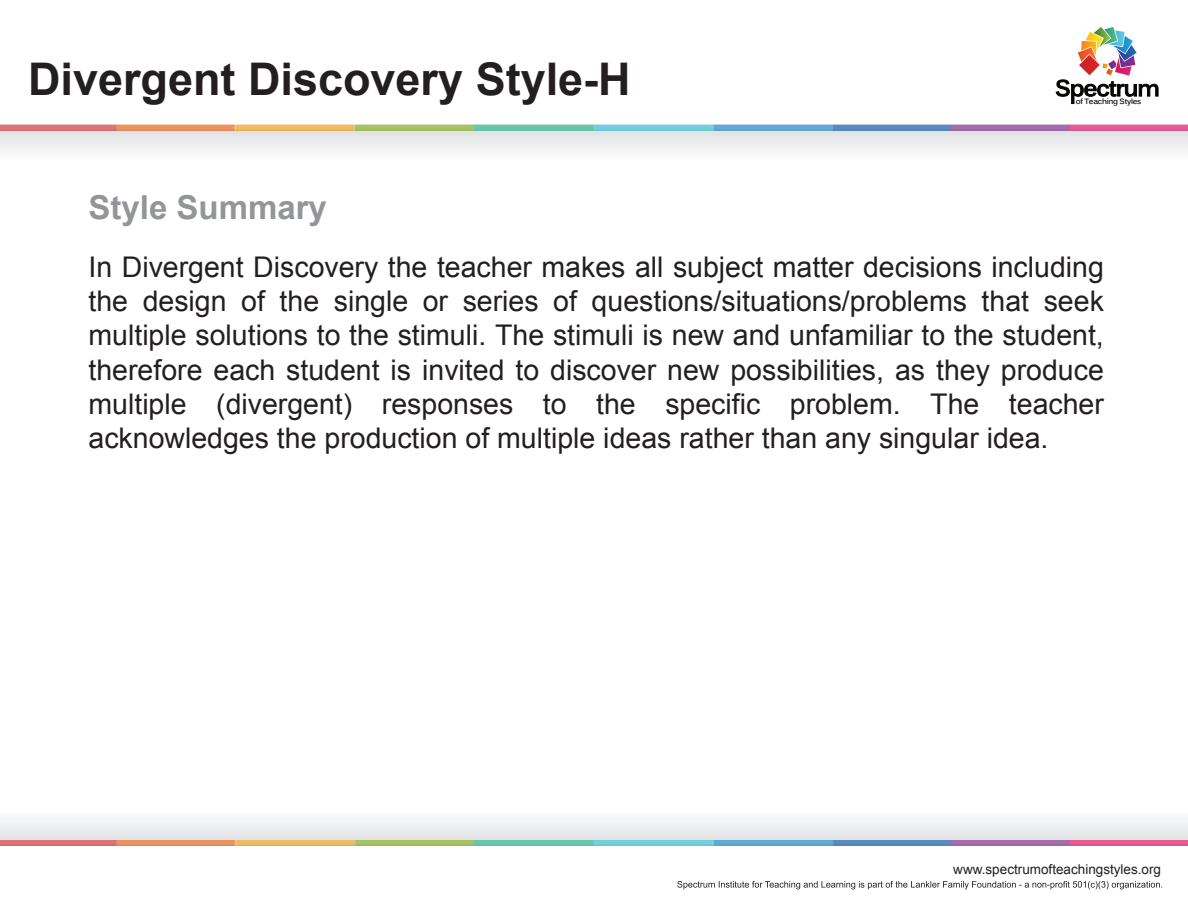
<style>
.page{position:relative;width:1188px;height:918px;background:#fff}
.page>*{position:absolute;margin:0;border:0;box-sizing:border-box;transform-origin:0 0}
.t1{font:700 45px "Arial";color:#231f20}
.t2{font:700 33px "Arial";color:#939598}
.t3{font:28.5px/34.2px "Arial";color:#231f20;text-align:justify}
.t4{font:13.5px "Arial";color:#231f20}
.t5{font:700 7.65px "Kalinga";letter-spacing:-.035em;color:#050504}
</style>
<div class="page">
<svg style="left:677px;top:881px;width:485px;height:8px"></svg>
<div style="left:0;top:131px;width:1188px;height:43px;background:linear-gradient(to bottom,#e3e4e6,#fff)"></div>
<img style="left:0;top:124px;width:1188px;height:7px">
<img style="left:0;top:839px;width:1188px;height:7px">
<div style="left:0;top:796px;width:1188px;height:43px;background:linear-gradient(to bottom,#fff,#e5e6e7)"></div>
<svg style="left:1055px;top:27px;width:104px;height:77px"></svg>
<h1 class="t1" style="left:28px;top:50px;width:604px">Divergent Discovery Style-H</h1>
<p class="t2" style="left:88px;top:186px;width:240px">Style Summary</p>
<p class="t5" style="left:1076px;top:96px;width:67px">of Teaching Styles</p>
<p class="t3" style="left:88px;top:250px;width:1017px">In Divergent Discovery the teacher makes all subject matter decisions including the design of the single or series of questions/situations/problems that seek multiple solutions to the stimuli. The stimuli is new and unfamiliar to the student, therefore each student is invited to discover new possibilities, as they produce multiple (divergent) responses to the specific problem. The teacher acknowledges the production of multiple ideas rather than any singular idea.</p>
<p class="t4" style="left:953px;top:860px;width:209px">www.spectrumofteachingstyles.org</p>
</div>
